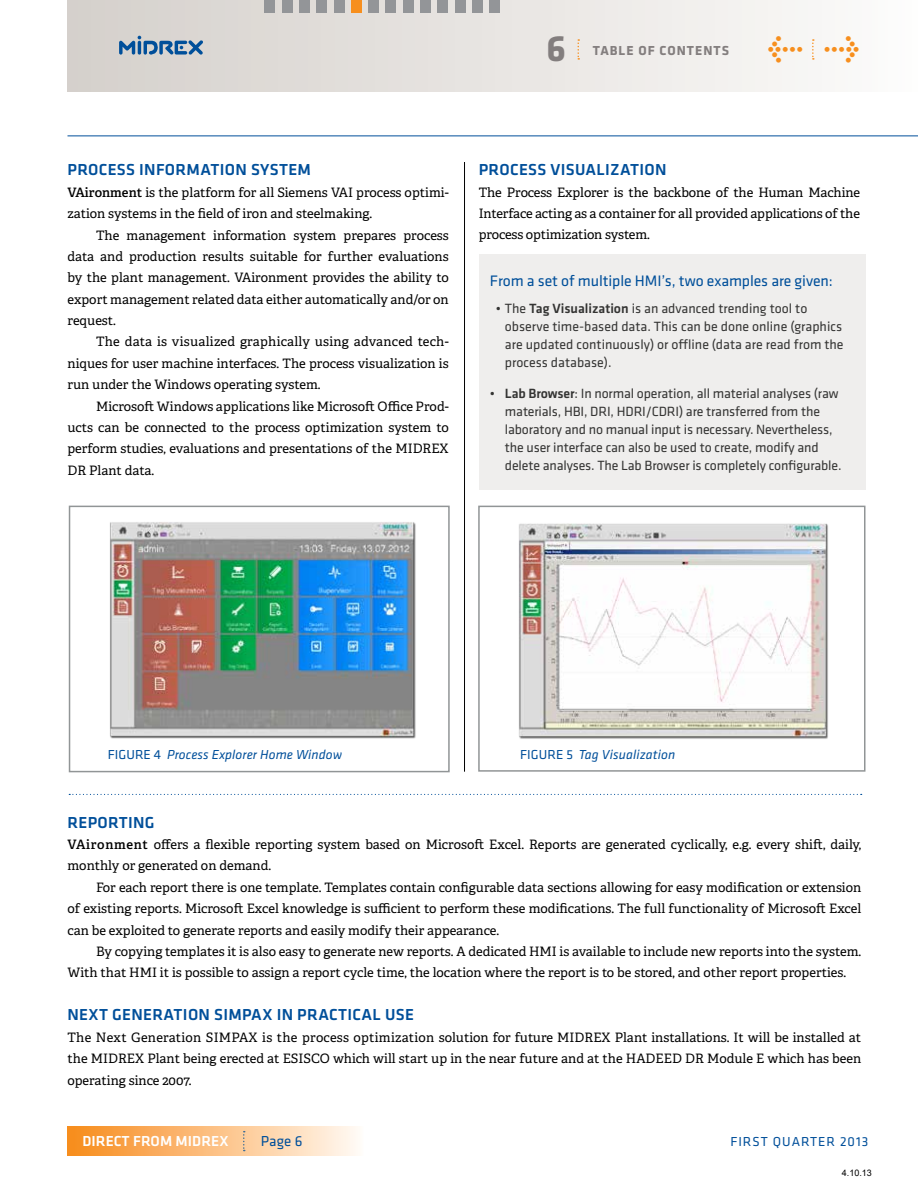
<style>
.page{position:relative;width:918px;height:1188px;background:#fff}
.page>*{position:absolute;margin:0;border:0;box-sizing:border-box;transform-origin:0 0}
.t1{font:700 37.8px "Klavika";color:#837e7e}
.t2{font:700 29.1px "Meta Plus";color:#f78f1e}
.t3{font:500 16.5px "Klavika";letter-spacing:.02em;color:#004f9a}
.t4{font:15.75px "Klavika";letter-spacing:-.005em;color:#004f9a}
.t5{font:500 15px "Klavika";letter-spacing:.005em;color:#fff}
.t6{font:15px "Klavika";color:#004f9a}
.t7{font:13.8px/18px "Klavika";letter-spacing:-.01em;color:#343433}
.t8{font:italic 13.5px "Klavika";letter-spacing:.005em;color:#004f9a}
.t9{font:13.5px "Klavika";letter-spacing:.075em;color:#004f9a}
.t10{font:700 13.5px "Klavika";letter-spacing:.075em;color:#837e7e}
.t11{font:12.9px/21.3px "Adelle";color:#000;text-align:justify}
.t12{font:9px "Arial";color:#000}
.s1{font-weight:600}
.s2{font-weight:500}
.s3{font-style:normal}
</style>
<div class="page">
<div style="left:68px;top:1126px;width:296px;height:30px;background:linear-gradient(to right,#f78a1a,#fffaf4)"></div>
<svg style="left:243px;top:1131px;width:2px;height:20px"></svg>
<img style="left:110px;top:522px;width:306px;height:217px">
<img style="left:519px;top:523px;width:309px;height:216px">
<hr style="left:68px;top:136px;width:850px;height:1px;background:#004f9a">
<hr style="left:464px;top:162px;width:1px;height:610px;background:#000">
<div style="left:479px;top:255px;width:387px;height:235px;background:#efeeed"></div>
<div style="left:69px;top:506px;width:381px;height:266px;border:2px solid #919596"></div>
<div style="left:478px;top:506px;width:388px;height:266px;border:2px solid #919596"></div>
<svg style="left:69px;top:794px;width:793px;height:1px"></svg>
<div style="left:68px;top:0;width:850px;height:92px;background:linear-gradient(to right,#d4cfcb,#fcfbfa)"></div>
<svg style="left:119px;top:36px;width:84px;height:19px;background:#7e9cb9"></svg>
<svg style="left:812px;top:39px;width:2px;height:21px"></svg>
<svg style="left:578px;top:39px;width:1px;height:21px"></svg>
<div style="left:265px;top:0;width:10px;height:13px;background:#939598"></div>
<div style="left:282px;top:0;width:10px;height:13px;background:#939598"></div>
<div style="left:299px;top:0;width:11px;height:13px;background:#939598"></div>
<div style="left:317px;top:0;width:10px;height:13px;background:#939598"></div>
<div style="left:334px;top:0;width:10px;height:13px;background:#939598"></div>
<div style="left:351px;top:0;width:10px;height:13px;background:#f78f1e"></div>
<div style="left:369px;top:0;width:10px;height:13px;background:#939598"></div>
<div style="left:386px;top:0;width:10px;height:13px;background:#939598"></div>
<div style="left:403px;top:0;width:10px;height:13px;background:#939598"></div>
<div style="left:420px;top:0;width:10px;height:13px;background:#939598"></div>
<div style="left:438px;top:0;width:10px;height:13px;background:#939598"></div>
<div style="left:455px;top:0;width:10px;height:13px;background:#939598"></div>
<div style="left:472px;top:0;width:10px;height:13px;background:#939598"></div>
<div style="left:490px;top:0;width:10px;height:13px;background:#939598"></div>
<h1 class="t1" style="left:547px;top:21px;width:21px">6</h1>
<p class="t10" style="left:593px;top:40px;width:138px">TABLE OF CONTENTS</p>
<h2 class="t2" style="left:767px;top:31px;width:95px">&lt; &gt;</h2>
<p class="t3" style="left:68px;top:159px;width:245px">PROCESS INFORMATI ON SYSTEM</p>
<p class="t11" style="left:68px;top:182px;width:383px"><span class="s1">VAironment</span> is the platform for all Siemens VAI process optimi&shy;zation systems in the field of iron and steelmaking.</p>
<p class="t11" style="left:68px;top:224px;width:383px;text-indent:29px">The management information system prepares process data and production results suitable for further evaluations by the plant management. VAironment provides the ability to export management related data either automatically and/or on request.</p>
<p class="t11" style="left:68px;top:331px;width:383px;text-indent:29px">The data is visualized graphically using advanced tech&shy;niques for user machine interfaces. The process visualization is run under the Windows operating system.</p>
<p class="t11" style="left:68px;top:395px;width:383px;text-indent:29px">Microsoft Windows applications like Microsoft Office Prod&shy;ucts can be connected to the process optimization system to perform studies, evaluations and presentations of the MIDREX DR Plant data.</p>
<p class="t3" style="left:479px;top:158px;width:189px">PROCESS VISUALI ZATI ON</p>
<p class="t11" style="left:479px;top:181px;width:383px">The Process Explorer is the backbone of the Human Machine Interface acting as a container for all provided applications of the process optimization system.</p>
<p class="t4" style="left:490px;top:270px;width:344px">From a set of multiple H MI ’s, two examples are given:</p>
<p class="t7" style="left:505px;top:299px;width:340px;text-indent:-9px">• The <span class="s2">TAG VISUALIZATION</span> is an advanced trending tool to observe time-based data. This can be done online (graphics are updated continuously) or offline (data are read from the process database).</p>
<p class="t7" style="left:505px;top:384px;width:338px;text-indent:-15px">• <span class="s2">LAB BROWSER</span>: I n normal operation, all material analyses (raw materials, H BI, DRI, H DRI/CDRI) are transferred from the laboratory and no manual input is necessary. Nevertheless, the user interface can also be used to create, modify and delete analyses. The Lab Browser is completely configurable.</p>
<p class="t8" style="left:108px;top:746px;width:236px"><span class="s3">Figur e 4</span> Process Explorer Home Window</p>
<p class="t8" style="left:520px;top:746px;width:157px"><span class="s3">Figur e 5</span> Tag Visualization</p>
<p class="t3" style="left:68px;top:811px;width:87px">REPORTI NG</p>
<p class="t11" style="left:68px;top:834px;width:795px"><span class="s1">VAironment</span> offers a flexible reporting system based on Microsoft Excel. Reports are generated cyclically, e.g. every shift, daily, monthly or generated on demand.</p>
<p class="t11" style="left:68px;top:877px;width:795px;text-indent:29px">For each report there is one template. Templates contain configurable data sections allowing for easy modification or extension of existing reports. Microsoft Excel knowledge is sufficient to perform these modifications. The full functionality of Microsoft Excel can be exploited to generate reports and easily modify their appearance.</p>
<p class="t11" style="left:68px;top:941px;width:795px;text-indent:29px">By copying templates it is also easy to generate new reports. A dedicated HMI is available to include new reports into the system.<br>With that HMI it is possible to assign a report cycle time, the location where the report is to be stored, and other report properties.</p>
<p class="t3" style="left:68px;top:1004px;width:348px">NEXT GENERATION SIMPAX IN PRACTICAL USE</p>
<p class="t11" style="left:68px;top:1027px;width:795px">The Next Generation SIMPAX is the process optimization solution for future MIDREX Plant installations. It will be installed at the MIDREX Plant being erected at ESISCO which will start up in the near future and at the HADEED DR Module E which has been operating since 2007.</p>
<p class="t5" style="left:82px;top:1131px;width:148px">DI RECT FROM MI DREX</p>
<p class="t6" style="left:261px;top:1132px;width:43px">Page 6</p>
<p class="t9" style="left:730px;top:1133px;width:140px">first qUArTER 2013</p>
<p class="t12" style="left:842px;top:1167px;width:32px">4.10.13</p>
</div>
